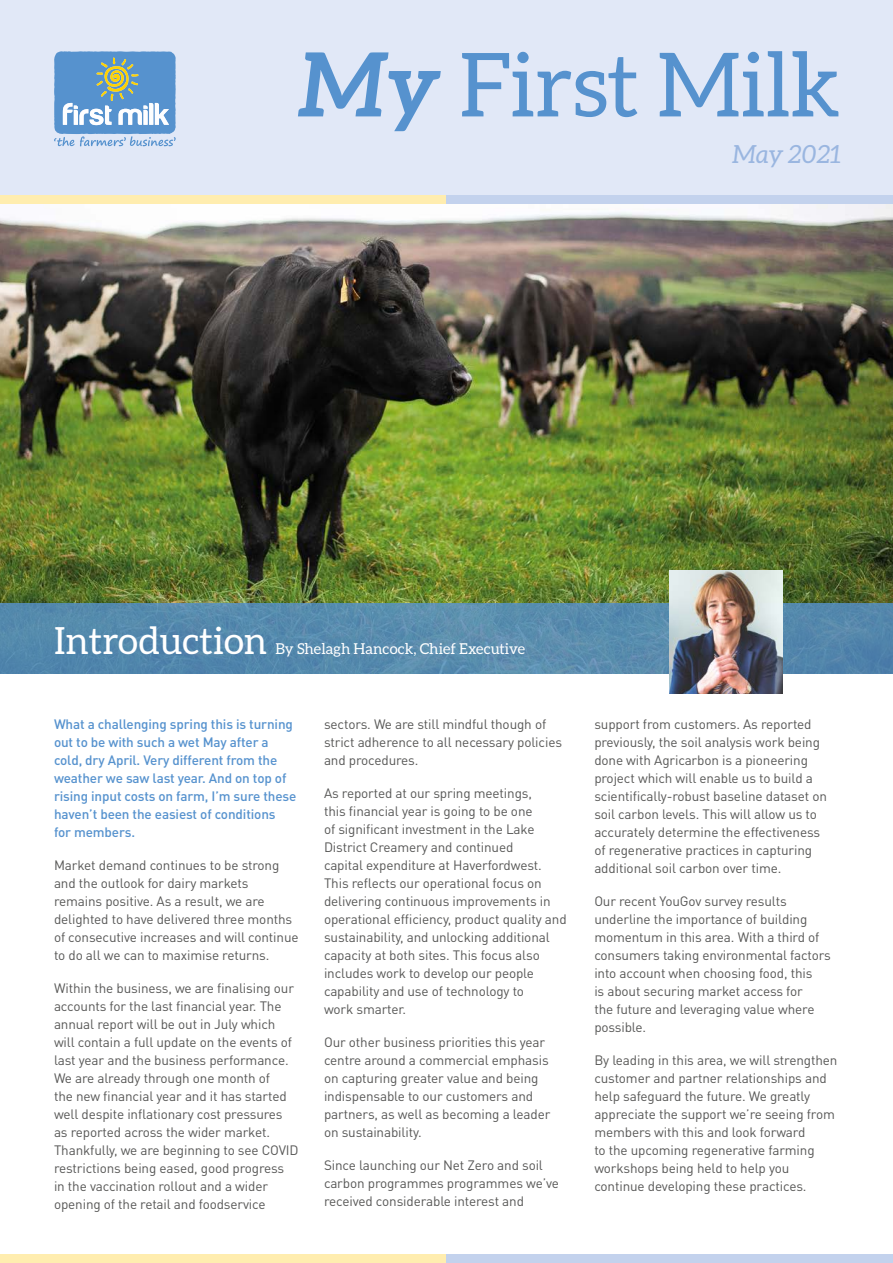
<style>
.page{position:relative;width:893px;height:1263px;background:#fff}
.page>*{position:absolute;margin:0;border:0;box-sizing:border-box;transform-origin:0 0}
.t1{font:88.5px "Aleo";letter-spacing:-.01em;color:#5692ce}
.t2{font:37.5px "Aleo";color:#fff}
.t3{font:italic 25.05px "Aleo";color:#9ab6e0}
.t4{font:15px "Aleo";color:#fff}
.t5{font:13.5px/18px "DIN Pro";letter-spacing:-.01em;color:#575756}
.t6{font:500 13.5px/18px "DIN Pro";letter-spacing:-.01em;color:#5692ce}
.s1{font-weight:700;font-style:italic}
</style>
<div class="page">
<img style="left:0;top:204px;width:893px;height:399px">
<div style="left:0;top:0;width:893px;height:200px;background:#e1e8f7"></div>
<div style="left:0;top:1254px;width:446px;height:9px;background:#ffedaf"></div>
<div style="left:446px;top:1254px;width:447px;height:9px;background:#c3d2ed"></div>
<svg style="left:54px;top:51px;width:122px;height:95px;background:#7da9cf"></svg>
<div style="left:0;top:196px;width:446px;height:8px;background:#ffedaf"></div>
<div style="left:446px;top:196px;width:447px;height:8px;background:#c3d2ed"></div>
<svg style="left:0;top:603px;width:893px;height:71px;background:#568aad"></svg>
<img style="left:669px;top:570px;width:113px;height:124px">
<h1 class="t1" style="left:296px;top:35px;width:546px"><span class="s1">My</span> First Milk</h1>
<h3 class="t3" style="left:732px;top:140px;width:110px">May 2021</h3>
<h2 class="t2" style="left:54px;top:619px;width:215px">Introduction</h2>
<p class="t4" style="left:275px;top:640px;width:251px">By Shelagh Hancock, Chief Executive</p>
<p class="t6" style="left:54px;top:715px;width:244px">What a challenging spring this is turning out to be with such a wet May after a cold, dry April. Very different from the weather we saw last year. And on top of rising input costs on farm, I’m sure these haven’t been the easiest of conditions<br>for members.</p>
<p class="t5" style="left:54px;top:856px;width:246px">Market demand continues to be strong and the outlook for dairy markets remains positive. As a result, we are delighted to have delivered three months of consecutive increases and will continue to do all we can to maximise returns.</p>
<p class="t5" style="left:54px;top:978px;width:246px">Within the business, we are finalising our accounts for the last financial year. The annual report will be out in July which will contain a full update on the events of last year and the business performance.<br>We are already through one month of<br>the new financial year and it has started well despite inflationary cost pressures as reported across the wider market.<br>Thankfully, we are beginning to see COVID restrictions being eased, good progress<br>in the vaccination rollout and a wider opening of the retail and foodservice</p>
<p class="t5" style="left:324px;top:715px;width:240px">sectors. We are still mindful though of strict adherence to all necessary policies and procedures.</p>
<p class="t5" style="left:324px;top:783px;width:244px">As reported at our spring meetings,<br>this financial year is going to be one<br>of significant investment in the Lake District Creamery and continued<br>capital expenditure at Haverfordwest.<br>This reflects our operational focus on delivering continuous improvements in operational efficiency, product quality and sustainability, and unlocking additional capacity at both sites. This focus also includes work to develop our people capability and use of technology to<br>work smarter.</p>
<p class="t5" style="left:324px;top:1032px;width:228px">Our other business priorities this year centre around a commercial emphasis on capturing greater value and being indispensable to our customers and partners, as well as becoming a leader on sustainability.</p>
<p class="t5" style="left:324px;top:1155px;width:237px">Since launching our Net Zero and soil carbon programmes programmes we’ve received considerable interest and</p>
<p class="t5" style="left:594px;top:714px;width:234px">support from customers. As reported previously, the soil analysis work being done with Agricarbon is a pioneering project which will enable us to build a scientifically-robust baseline dataset on soil carbon levels. This will allow us to accurately determine the effectiveness of regenerative practices in capturing additional soil carbon over time.</p>
<p class="t5" style="left:594px;top:891px;width:238px">Our recent YouGov survey results underline the importance of building momentum in this area. With a third of consumers taking environmental factors into account when choosing food, this<br>is about securing market access for<br>the future and leveraging value where possible.</p>
<p class="t5" style="left:594px;top:1050px;width:245px">By leading in this area, we will strengthen customer and partner relationships and help safeguard the future. We greatly appreciate the support we’re seeing from members with this and look forward<br>to the upcoming regenerative farming workshops being held to help you continue developing these practices.</p>
</div>
